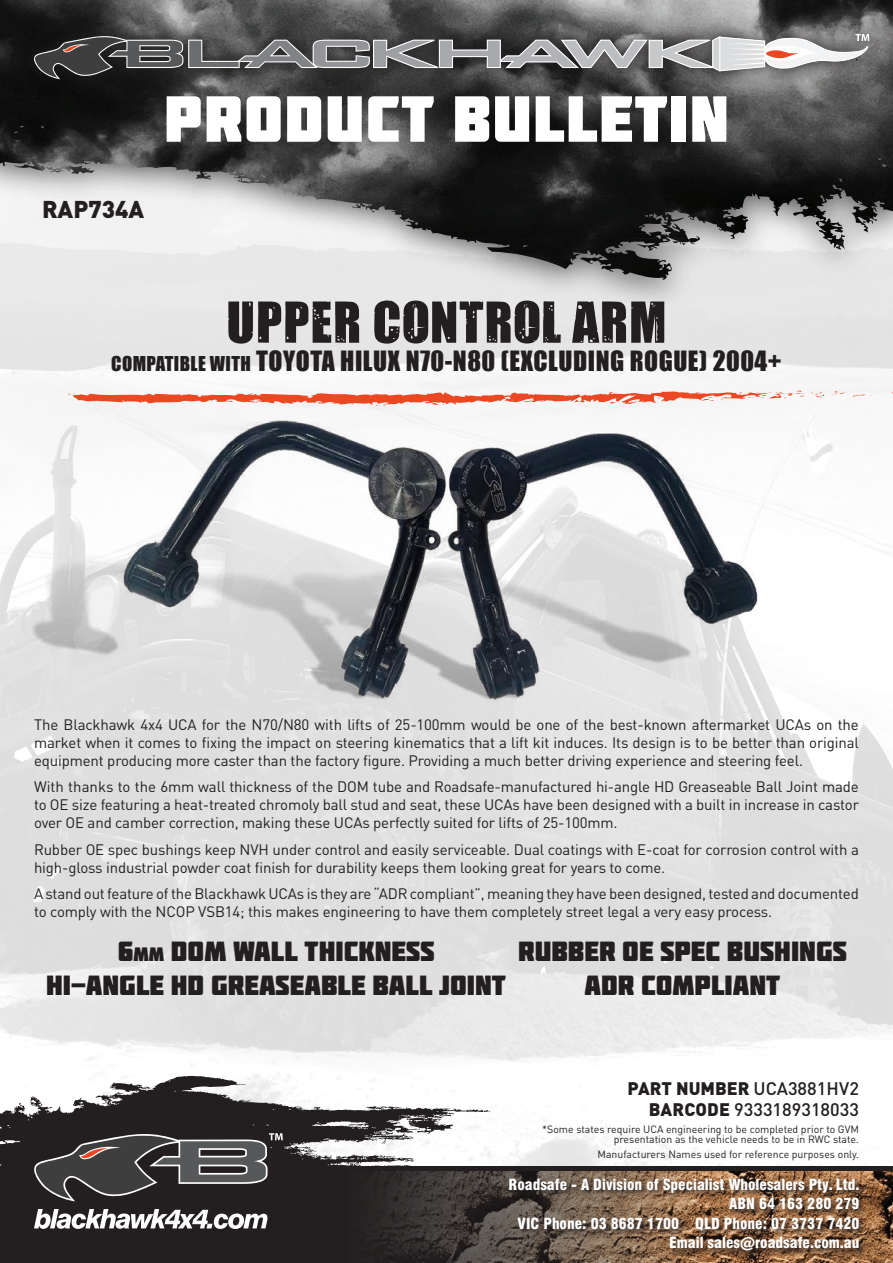
<style>
.page{position:relative;width:893px;height:1263px;background:#fff}
.page>*{position:absolute;margin:0;border:0;box-sizing:border-box;transform-origin:0 0}
.t1{font:64.95px "Molot";letter-spacing:.02em;color:#fff}
.t2{font:52.2px "Impacted 20";letter-spacing:.02em;color:#231f20}
.t3{font:27.75px/33.8px "Molot";color:#231f20;text-align:center}
.t4{font:25.65px "Impact";letter-spacing:.02em;color:#231f20}
.t5{font:900 24px "DINOT";color:#231f20}
.t6{font:500 18px/21px "DINOT";color:#231f20;text-align:right}
.t7{font:15px/18px "DINOT";letter-spacing:-.01em;color:#231f20;text-align:justify}
.t8{font:900 condensed 15px/19.5px "Swiss 721 BT";color:#fff;text-align:right}
.t9{font:10.5px/10.5px "DINOT";color:#231f20;text-align:right}
.s1{font-size:18.75px}
.s2{font-size:19.35px}
.s3{font-weight:900}
</style>
<div class="page">
<div style="left:0;top:0;width:893px;height:310px;background:#231f20;opacity:.75"></div>
<img style="left:0;top:0;width:74px;height:174px">
<img style="left:224px;top:0;width:535px;height:197px">
<img style="left:759px;top:0;width:49px;height:216px">
<img style="left:313px;top:196px;width:446px;height:26px">
<img style="left:456px;top:238px;width:279px;height:31px">
<img style="left:824px;top:238px;width:21px;height:12px">
<svg style="left:0;top:1075px;width:892px;height:91px"></svg>
<svg style="left:401px;top:1164px;width:11px;height:2px"></svg>
<img style="left:0;top:1171px;width:893px;height:92px">
<div style="left:0;top:1166px;width:893px;height:5px;background:#231f20"></div>
<svg style="left:34px;top:1133px;width:249px;height:68px;background:#484546"></svg>
<svg style="left:34px;top:1209px;width:233px;height:20px"></svg>
<div style="left:508px;top:1177px;width:358px;height:82px;background:#231f20;opacity:.75"></div>
<svg style="left:21px;top:20px;width:862px;height:72px;background:#4e4e4e"></svg>
<svg style="left:34px;top:34px;width:835px;height:45px;background:#717071"></svg>
<img style="left:16px;top:412px;width:849px;height:306px">
<svg style="left:832px;top:391px;width:40px;height:6px"></svg>
<svg style="left:68px;top:390px;width:757px;height:16px"></svg>
<h1 class="t1" style="left:164px;top:80px;width:566px">PRODUCT BULLETIN</h1>
<h3 class="t5" style="left:42px;top:193px;width:104px">RAP734A</h3>
<h2 class="t2" style="left:226px;top:282px;width:442px">UPPER CONTROL ARM</h2>
<h3 class="t4" style="left:111px;top:341px;width:672px"><span class="s1">COMPATIBLE WITH</span> TOYOTA HILUX N70-N80 (EXCLUDING ROGUE) 2004+</h3>
<p class="t7" style="left:34px;top:715px;width:826px">The Blackhawk 4x4 UCA for the N70/N80 with lifts of 25-100mm would be one of the best-known aftermarket UCAs on the market when it comes to fixing the impact on steering kinematics that a lift kit induces. Its design is to be better than original equipment producing more caster than the factory figure. Providing a much better driving experience and steering feel.</p>
<p class="t7" style="left:34px;top:777px;width:826px">With thanks to the 6mm wall thickness of the DOM tube and Roadsafe-manufactured hi-angle HD Greaseable Ball Joint made to OE size featuring a heat-treated chromoly ball stud and seat, these UCAs have been designed with a built in increase in castor over OE and camber correction, making these UCAs perfectly suited for lifts of 25-100mm.</p>
<p class="t7" style="left:34px;top:840px;width:826px">Rubber OE spec bushings keep NVH under control and easily serviceable. Dual coatings with E-coat for corrosion control with a high-gloss industrial powder coat finish for durability keeps them looking great for years to come.</p>
<p class="t7" style="left:34px;top:884px;width:826px">A stand out feature of the Blackhawk UCAs is they are “ADR compliant”, meaning they have been designed, tested and documented to comply with the NCOP VSB14; this makes engineering to have them completely street legal a very easy process.</p>
<h3 class="t3" style="left:46px;top:934px;width:462px">6<span class="s2">mm</span> DOM WALL THICKNESS<br>HI-ANGLE HD GREASEABLE BALL JOINT</h3>
<h3 class="t3" style="left:518px;top:934px;width:330px">RUBBER OE SPEC BUSHINGS<br>ADR COMPLIANT</h3>
<p class="t6" style="left:628px;top:1077px;width:233px"><span class="s3">PART NUMBER</span> UCA3881HV2<br><span class="s3">BARCODE</span> 9333189318033</p>
<p class="t9" style="left:542px;top:1123px;width:318px">*Some states require UCA engineering to be completed prior to GVM presentation as the vehicle needs to be in RWC state.</p>
<p class="t9" style="left:597px;top:1148px;width:263px">Manufacturers Names used for reference purposes only.</p>
<p class="t8" style="left:509px;top:1175px;width:352px">Roadsafe - A Division of Specialist Wholesalers Pty. Ltd.<br>ABN 64 163 280 279<br>VIC Phone: 03 8687 1700 QLD Phone: 07 3737 7420<br>Email sales@roadsafe.com.au</p>
</div>
